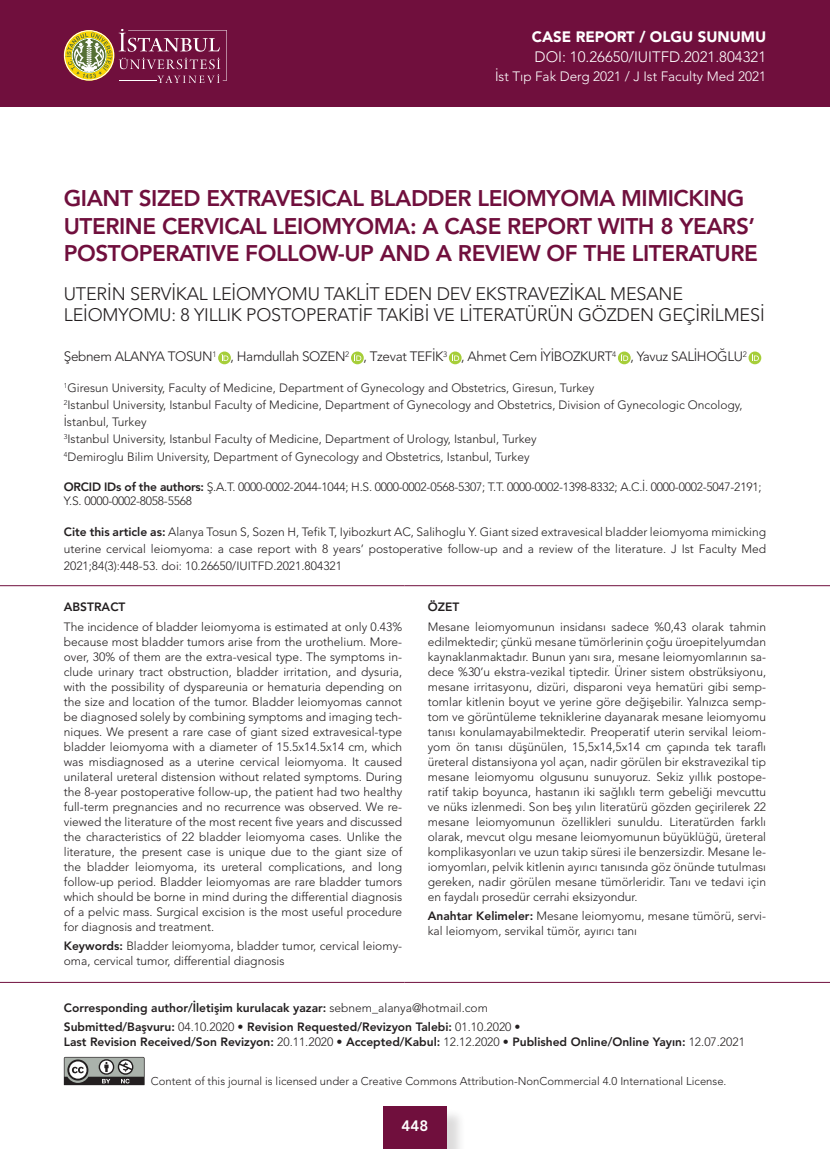
<style>
.page{position:relative;width:830px;height:1149px;background:#fff}
.page>*{position:absolute;margin:0;border:0;box-sizing:border-box;transform-origin:0 0}
.t1{font:800 22.5px/27px "Avenir LT Std";letter-spacing:-.02em;color:#700f3d}
.t2{font:300 18px/21.6px "Avenir LT Std";letter-spacing:-.01em;color:#231f20}
.t3{font:300 15px "Avenir LT Std";color:#fff}
.t4{font:900 15px "Avenir LT Std";color:#fff}
.t5{font:800 15px "Avenir LT Std";color:#fff}
.t6{font:300 13.5px "Avenir LT Std";letter-spacing:-.025em;color:#231f20}
.t7{font:300 13.5px "Avenir LT Std";color:#fff}
.t8{font:300 12px/15px "Avenir LT Std";color:#231f20}
.t9{font:800 12px/19.2px "Avenir LT Std";color:#231f20}
.t10{font:300 12px/14.4px "Avenir LT Std";letter-spacing:-.02em;color:#231f20}
.t11{font:300 11.25px "Avenir LT Std";color:#231f20}
.s1{font-weight:800}
.s2{font-weight:300}
</style>
<div class="page">
<div style="left:385px;top:1108px;width:80px;height:40px;background:#231f20;opacity:.16"></div>
<div style="left:383px;top:1106px;width:63px;height:42px;background:#700f3d"></div>
<div style="left:0;top:0;width:829px;height:106px;background:#700f3d"></div>
<hr style="left:0;top:585px;width:404px;height:1px;background:#700f3d">
<hr style="left:404px;top:585px;width:425px;height:1px;background:#700f3d">
<hr style="left:0;top:981px;width:404px;height:1px;background:#700f3d">
<hr style="left:404px;top:981px;width:425px;height:1px;background:#700f3d">
<svg style="left:64px;top:29px;width:163px;height:54px"></svg>
<svg style="left:218px;top:351px;width:13px;height:13px"></svg>
<svg style="left:221px;top:354px;width:7px;height:7px"></svg>
<svg style="left:351px;top:351px;width:12px;height:13px"></svg>
<svg style="left:354px;top:354px;width:7px;height:7px"></svg>
<svg style="left:448px;top:351px;width:13px;height:13px"></svg>
<svg style="left:452px;top:354px;width:7px;height:7px"></svg>
<svg style="left:617px;top:351px;width:13px;height:13px"></svg>
<svg style="left:621px;top:354px;width:7px;height:7px"></svg>
<svg style="left:748px;top:351px;width:13px;height:13px"></svg>
<svg style="left:751px;top:354px;width:7px;height:7px"></svg>
<svg style="left:64px;top:1056px;width:80px;height:28px;background:#888a88"></svg>
<p class="t4" style="left:531px;top:28px;width:236px">CASE REPORT / OLGU SUNUMU</p>
<p class="t3" style="left:534px;top:48px;width:233px">DOI: 10.26650/IUITFD.2021.804321</p>
<p class="t7" style="left:495px;top:68px;width:272px">İst Tıp Fak Derg 2021 / J Ist Faculty Med 2021</p>
<h1 class="t1" style="left:64px;top:185px;width:695px">GIANT SIZED EXTRAVESICAL BLADDER LEIOMYOMA MIMICKING<br>UTERINE CERVICAL LEIOMYOMA: A CASE REPORT WITH 8 YEARS’<br>POSTOPERATIVE FOLLOW-UP AND A REVIEW OF THE LITERATURE</h1>
<h2 class="t2" style="left:64px;top:282px;width:702px">UTERİN SERVİKAL LEİOMYOMU TAKLİT EDEN DEV EKSTRAVEZİKAL MESANE<br>LEİOMYOMU: 8 YILLIK POSTOPERATİF TAKİBİ VE LİTERATÜRÜN GÖZDEN GEÇİRİLMESİ</h2>
<p class="t6" style="left:64px;top:348px;width:684px">Şebnem ALANYA TOSUN<sup>1</sup> , Hamdullah SOZEN<sup>2</sup> , Tzevat TEFİK<sup>3</sup> , Ahmet Cem İYİBOZKURT<sup>4</sup> , Yavuz SALİHOĞLU<sup>2</sup></p>
<p class="t8" style="left:64px;top:379px;width:679px;line-height:17.2px"><sup>1</sup>Giresun University, Faculty of Medicine, Department of Gynecology and Obstetrics, Giresun, Turkey<br><sup>2</sup>Istanbul University, Istanbul Faculty of Medicine, Department of Gynecology and Obstetrics, Division of Gynecologic Oncology, İstanbul, Turkey<br><sup>3</sup>Istanbul University, Istanbul Faculty of Medicine, Department of Urology, Istanbul, Turkey<br><sup>4</sup>Demiroglu Bilim University, Department of Gynecology and Obstetrics, Istanbul, Turkey</p>
<p class="t10" style="left:64px;top:479px;width:698px"><span class="s1">ORCID IDs of the authors:</span> Ş.A.T. 0000-0002-2044-1044; H.S. 0000-0002-0568-5307; T.T. 0000-0002-1398-8332; A.C.İ. 0000-0002-5047-2191;<br>Y.S. 0000-0002-8058-5568</p>
<p class="t8" style="left:64px;top:523px;width:703px;line-height:17.2px;text-align:justify"><span class="s1">Cite this article as:</span> Alanya Tosun S, Sozen H, Tefik T, Iyibozkurt AC, Salihoglu Y. Giant sized extravesical bladder leiomyoma mimicking uterine cervical leiomyoma: a case report with 8 years’ postoperative follow-up and a review of the literature. J Ist Faculty Med 2021;84(3):448-53. doi: 10.26650/IUITFD.2021.804321</p>
<p class="t9" style="left:64px;top:597px;width:63px">ABSTRACT</p>
<p class="t8" style="left:64px;top:618px;width:340px;text-align:justify">The incidence of bladder leiomyoma is estimated at only 0.43% because most bladder tumors arise from the urothelium. More&shy;over, 30% of them are the extra-vesical type. The symptoms in&shy;clude urinary tract obstruction, bladder irritation, and dysuria, with the possibility of dyspareunia or hematuria depending on the size and location of the tumor. Bladder leiomyomas cannot be diagnosed solely by combining symptoms and imaging tech&shy;niques. We present a rare case of giant sized extravesical-type bladder leiomyoma with a diameter of 15.5x14.5x14 cm, which was misdiagnosed as a uterine cervical leiomyoma. It caused unilateral ureteral distension without related symptoms. During the 8-year postoperative follow-up, the patient had two healthy full-term pregnancies and no recurrence was observed. We re&shy;viewed the literature of the most recent five years and discussed the characteristics of 22 bladder leiomyoma cases. Unlike the literature, the present case is unique due to the giant size of the bladder leiomyoma, its ureteral complications, and long follow-up period. Bladder leiomyomas are rare bladder tumors which should be borne in mind during the differential diagnosis of a pelvic mass. Surgical excision is the most useful procedure for diagnosis and treatment.</p>
<p class="t8" style="left:64px;top:938px;width:340px"><span class="s1">Keywords:</span> Bladder leiomyoma, bladder tumor, cervical leiomy&shy;oma, cervical tumor, differential diagnosis</p>
<p class="t9" style="left:427px;top:597px;width:33px">ÖZET</p>
<p class="t8" style="left:427px;top:618px;width:340px;text-align:justify">Mesane leiomyomunun insidansı sadece %0,43 olarak tahmin edilmektedir; çünkü mesane tümörlerinin çoğu üroepitelyumdan kaynaklanmaktadır. Bunun yanı sıra, mesane leiomyomlarının sa&shy;dece %30’u ekstra-vezikal tiptedir. Üriner sistem obstrüksiyonu, mesane irritasyonu, dizüri, disparoni veya hematüri gibi semp&shy;tomlar kitlenin boyut ve yerine göre değişebilir. Yalnızca semp&shy;tom ve görüntüleme tekniklerine dayanarak mesane leiomyomu tanısı konulamayabilmektedir. Preoperatif uterin servikal leiom&shy;yom ön tanısı düşünülen, 15,5x14,5x14 cm çapında tek taraflı üreteral distansiyona yol açan, nadir görülen bir ekstravezikal tip mesane leiomyomu olgusunu sunuyoruz. Sekiz yıllık postope&shy;ratif takip boyunca, hastanın iki sağlıklı term gebeliği mevcuttu ve nüks izlenmedi. Son beş yılın literatürü gözden geçirilerek 22 mesane leiomyomunun özellikleri sunuldu. Literatürden farklı olarak, mevcut olgu mesane leiomyomunun büyüklüğü, üreteral komplikasyonları ve uzun takip süresi ile benzersizdir. Mesane le&shy;iomyomları, pelvik kitlenin ayırıcı tanısında göz önünde tutulması gereken, nadir görülen mesane tümörleridir. Tanı ve tedavi için en faydalı prosedür cerrahi eksizyondur.</p>
<p class="t8" style="left:427px;top:908px;width:340px"><span class="s1">Anahtar Kelimeler:</span> Mesane leiomyomu, mesane tümörü, servi&shy;kal leiomyom, servikal tümör, ayırıcı tanı</p>
<p class="t9" style="left:64px;top:997px;width:458px">Corresponding author/İletişim kurulacak yazar: <span class="s2">sebnem_alanya@hotmail.com<br></span>Submitted/Başvuru: <span class="s2">04.10.2020 •</span> Revision Requested/Revizyon Talebi: <span class="s2">01.10.2020 •</span></p>
<p class="t9" style="left:64px;top:1032px;width:682px">Last Revision Received/Son Revizyon: <span class="s2">20.11.2020 •</span> Accepted/Kabul: <span class="s2">12.12.2020 •</span> Published Online/Online Yayın: <span class="s2">12.07.2021</span></p>
<p class="t11" style="left:151px;top:1074px;width:577px">Content of this journal is licensed under a Creative Commons Attribution-NonCommercial 4.0 International License.</p>
<p class="t5" style="left:401px;top:1115px;width:28px">448</p>
</div>
